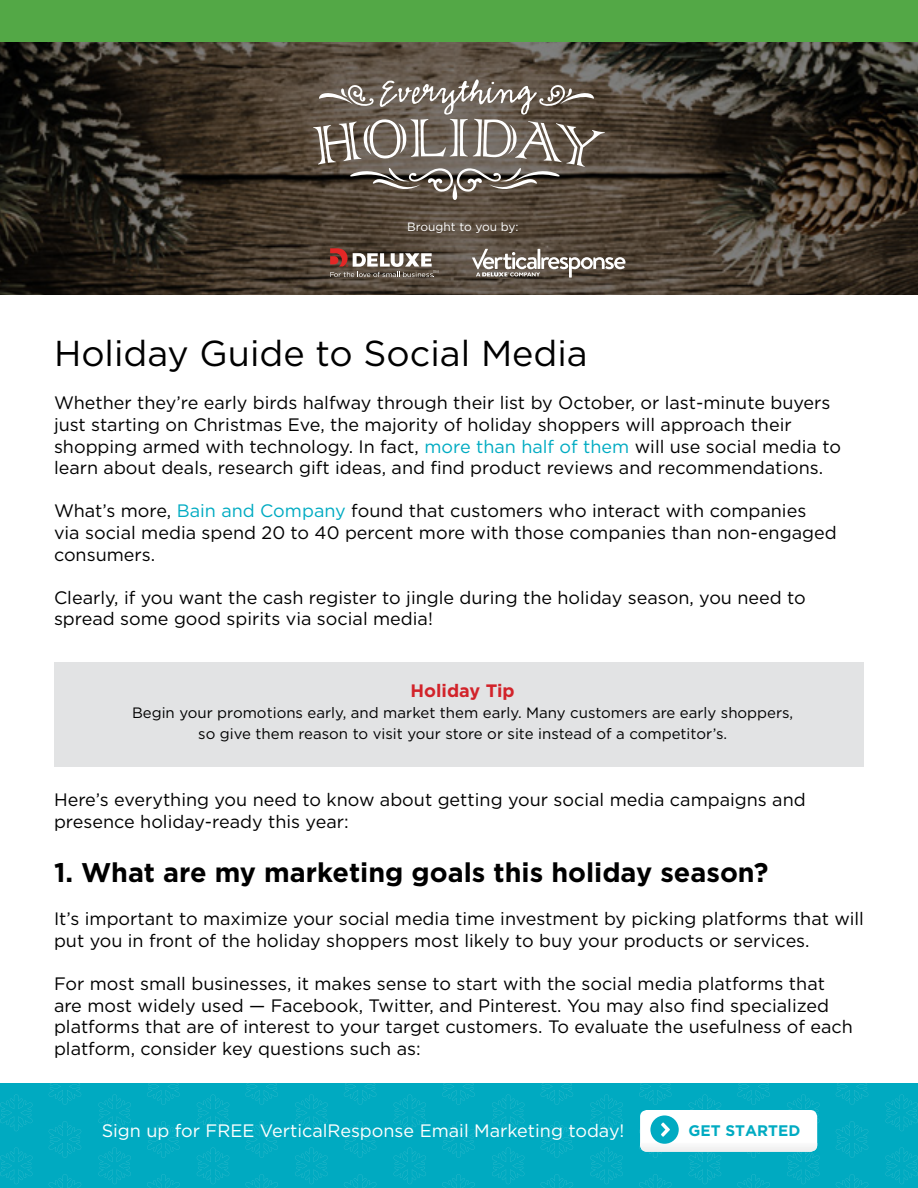
<style>
.page{position:relative;width:918px;height:1188px;background:#fff}
.page>*{position:absolute;margin:0;border:0;box-sizing:border-box;transform-origin:0 0}
.t1{font:36px "Gotham";color:#000}
.t2{font:700 27px "Gotham";color:#000}
.t3{font:18px/21.6px "Gotham";color:#000}
.t4{font:18px "Gotham";color:#fff}
.t5{font:700 18px "Gotham";color:#d2232a}
.t6{font:700 15.3px "Gotham";color:#00abc2}
.t7{font:15px/21px "Gotham";color:#000;text-align:center}
.t8{font:12px "Gotham";color:#fff}
.s1{color:#00abc2}
</style>
<div class="page">
<div style="left:0;top:1084px;width:918px;height:104px;background:#00aac1"></div>
<svg style="left:49px;top:1083px;width:32px;height:22px"></svg>
<svg style="left:49px;top:1121px;width:32px;height:37px"></svg>
<svg style="left:0;top:1094px;width:33px;height:37px"></svg>
<svg style="left:98px;top:1094px;width:33px;height:37px"></svg>
<svg style="left:49px;top:1174px;width:32px;height:14px"></svg>
<svg style="left:0;top:1147px;width:33px;height:37px"></svg>
<svg style="left:98px;top:1147px;width:33px;height:37px"></svg>
<svg style="left:147px;top:1083px;width:33px;height:22px"></svg>
<svg style="left:147px;top:1121px;width:33px;height:37px"></svg>
<svg style="left:197px;top:1094px;width:32px;height:37px"></svg>
<svg style="left:147px;top:1174px;width:33px;height:14px"></svg>
<svg style="left:197px;top:1147px;width:32px;height:37px"></svg>
<svg style="left:245px;top:1083px;width:33px;height:22px"></svg>
<svg style="left:245px;top:1121px;width:33px;height:37px"></svg>
<svg style="left:295px;top:1094px;width:33px;height:37px"></svg>
<svg style="left:245px;top:1174px;width:33px;height:14px"></svg>
<svg style="left:295px;top:1147px;width:33px;height:37px"></svg>
<svg style="left:344px;top:1083px;width:32px;height:22px"></svg>
<svg style="left:344px;top:1121px;width:32px;height:37px"></svg>
<svg style="left:394px;top:1094px;width:32px;height:37px"></svg>
<svg style="left:344px;top:1174px;width:32px;height:14px"></svg>
<svg style="left:394px;top:1147px;width:32px;height:37px"></svg>
<svg style="left:442px;top:1083px;width:33px;height:22px"></svg>
<svg style="left:442px;top:1121px;width:33px;height:37px"></svg>
<svg style="left:492px;top:1094px;width:32px;height:37px"></svg>
<svg style="left:442px;top:1174px;width:33px;height:14px"></svg>
<svg style="left:492px;top:1147px;width:32px;height:37px"></svg>
<svg style="left:541px;top:1083px;width:32px;height:22px"></svg>
<svg style="left:541px;top:1121px;width:32px;height:37px"></svg>
<svg style="left:590px;top:1094px;width:33px;height:37px"></svg>
<svg style="left:541px;top:1174px;width:32px;height:14px"></svg>
<svg style="left:590px;top:1147px;width:33px;height:37px"></svg>
<svg style="left:836px;top:1083px;width:32px;height:22px"></svg>
<svg style="left:836px;top:1121px;width:32px;height:37px"></svg>
<svg style="left:885px;top:1094px;width:33px;height:37px"></svg>
<svg style="left:836px;top:1174px;width:32px;height:14px"></svg>
<svg style="left:885px;top:1147px;width:33px;height:37px"></svg>
<svg style="left:639px;top:1083px;width:181px;height:105px"></svg>
<svg style="left:0;top:42px;width:918px;height:253px;background:#3c342a"></svg>
<svg style="left:313px;top:79px;width:292px;height:121px;background:#786e65"></svg>
<svg style="left:472px;top:249px;width:153px;height:29px"></svg>
<svg style="left:330px;top:248px;width:108px;height:29px"></svg>
<div style="left:0;top:0;width:918px;height:42px;background:#53a846"></div>
<div style="left:54px;top:663px;width:810px;height:104px;background:#e2e3e4"></div>
<p class="t8" style="left:407px;top:219px;width:113px">Brought to you by:</p>
<h1 class="t1" style="left:54px;top:331px;width:535px">Holiday Guide to Social Media</h1>
<p class="t3" style="left:54px;top:392px;width:789px">Whether they’re early birds halfway through their list by October, or last-minute buyers just starting on Christmas Eve, the majority of holiday shoppers will approach their shopping armed with technology. In fact, <span class="s1">more than half of them</span> will use social media to learn about deals, research gift ideas, and find product reviews and recommendations.</p>
<p class="t3" style="left:54px;top:500px;width:784px">What’s more, <span class="s1">Bain and Company</span> found that customers who interact with companies<br>via social media spend 20 to 40 percent more with those companies than non-engaged consumers.</p>
<p class="t3" style="left:54px;top:586px;width:753px">Clearly, if you want the cash register to jingle during the holiday season, you need to spread some good spirits via social media!</p>
<p class="t5" style="left:411px;top:678px;width:106px">Holiday Tip</p>
<p class="t7" style="left:132px;top:701px;width:663px">Begin your promotions early, and market them early. Many customers are early shoppers, so give them reason to visit your store or site instead of a competitor’s.</p>
<p class="t3" style="left:54px;top:789px;width:753px">Here’s everything you need to know about getting your social media campaigns and presence holiday-ready this year:</p>
<h2 class="t2" style="left:54px;top:855px;width:716px">1. What are my marketing goals this holiday season?</h2>
<p class="t3" style="left:54px;top:908px;width:812px">It’s important to maximize your social media time investment by picking platforms that will put you in front of the holiday shoppers most likely to buy your products or services.</p>
<p class="t3" style="left:54px;top:972px;width:800px">For most small businesses, it makes sense to start with the social media platforms that are most widely used — Facebook, Twitter, and Pinterest. You may also find specialized platforms that are of interest to your target customers. To evaluate the usefulness of each platform, consider key questions such as:</p>
<p class="t4" style="left:102px;top:1119px;width:524px">Sign up for FREE VerticalResponse Email Marketing today!</p>
<p class="t6" style="left:689px;top:1120px;width:113px">GET STARTED</p>
</div>
